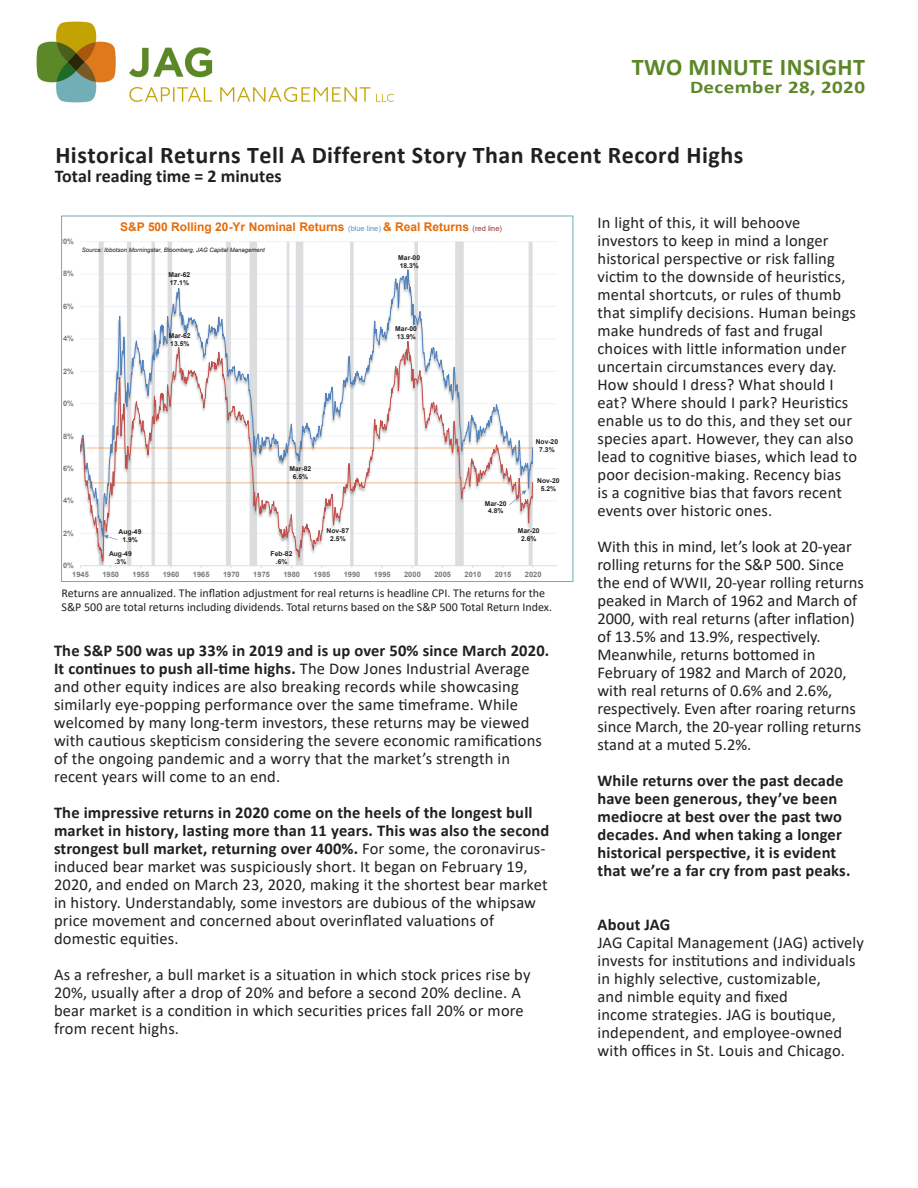
<style>
.page{position:relative;width:918px;height:1188px;background:#fff}
.page>*{position:absolute;margin:0;border:0;box-sizing:border-box;transform-origin:0 0}
.t1{font:700 24px "Calibri";letter-spacing:.02em;color:#231f20}
.t2{font:700 24px "Calibri";letter-spacing:.02em;color:#5c8727}
.t3{font:700 18px "Calibri";color:#231f20}
.t4{font:700 17.85px "Calibri";letter-spacing:.02em;color:#5c8727;scale:1.18 1}
.t5{font:16.5px/18px "Calibri";letter-spacing:.01em;color:#231f20}
.t6{font:700 16.5px/18px "Calibri";letter-spacing:.01em;color:#231f20}
.t7{font:12px/14.4px "Calibri";color:#231f20}
.t8{font:700 12px "Arial";color:#e46c0a}
.t9{font:700 7.5px "Arial";color:#76787b}
.t10{font:700 6.75px/7.8px "Arial";letter-spacing:.005em;color:#231f20;text-align:center}
.t11{font:italic 6px "Arial";letter-spacing:-.005em;color:#231f20}
.s1{font-weight:400;font-size:7.5px;color:#558ed5}
.s2{font-weight:400;font-size:7.5px;color:#953735}
.s3{font-weight:700}
</style>
<div class="page">
<img style="left:36px;top:22px;width:357px;height:81px">
<svg style="left:80px;top:241px;width:477px;height:327px"></svg>
<hr style="left:86px;top:448px;width:446px;height:1px;background:#e46c0a;opacity:.5">
<hr style="left:86px;top:483px;width:446px;height:1px;background:#e46c0a;opacity:.5">
<p class="t2" style="left:632px;top:50px;width:235px">TWO MINUTE INSIGHT</p>
<p class="t4" style="left:690px;top:75px;width:150px">December 28, 2020</p>
<p class="t1" style="left:55px;top:138px;width:689px">Historical Returns Tell A Different Story Than Recent Record Highs</p>
<p class="t3" style="left:55px;top:164px;width:228px">Total reading time = 2 minutes</p>
<p class="t9" style="left:59px;top:236px;width:17px">20%</p>
<p class="t9" style="left:59px;top:269px;width:17px">18%</p>
<p class="t9" style="left:59px;top:301px;width:17px">16%</p>
<p class="t9" style="left:59px;top:333px;width:17px">14%</p>
<p class="t8" style="left:120px;top:219px;width:383px">S&amp;P 500 Rolling 20-Yr Nominal Returns <span class="s1">(blue line)</span> &amp; Real Returns <span class="s2">(red line)</span></p>
<p class="t11" style="left:82px;top:246px;width:185px">Source: Ibbotson Morningstar, Bloomberg, JAG Capital Management</p>
<p class="t10" style="left:168px;top:271px;width:23px;text-align:left">Mar-62<br>17.1%</p>
<p class="t10" style="left:398px;top:254px;width:23px;text-align:left">Mar-00<br>18.3%</p>
<p class="t10" style="left:169px;top:331px;width:23px;text-align:left">Mar-62<br>13.5%</p>
<p class="t10" style="left:395px;top:325px;width:23px;text-align:left">Mar-00<br>13.9%</p>
<p class="t9" style="left:59px;top:366px;width:17px">12%</p>
<p class="t9" style="left:59px;top:398px;width:17px">10%</p>
<p class="t9" style="left:63px;top:431px;width:12px">8%</p>
<p class="t10" style="left:536px;top:438px;width:24px">Nov-20<br>7.3%</p>
<p class="t10" style="left:537px;top:477px;width:24px">Nov-20<br>5.2%</p>
<p class="t10" style="left:518px;top:527px;width:23px">Mar-20<br>2.6%</p>
<p class="t9" style="left:63px;top:463px;width:12px">6%</p>
<p class="t10" style="left:289px;top:465px;width:23px">Mar-82<br>6.5%</p>
<p class="t9" style="left:63px;top:495px;width:12px">4%</p>
<p class="t10" style="left:485px;top:499px;width:23px">Mar-20<br>4.8%</p>
<p class="t10" style="left:327px;top:527px;width:24px">Nov-87<br>2.5%</p>
<p class="t10" style="left:119px;top:528px;width:24px">Aug-49<br>1.9%</p>
<p class="t10" style="left:109px;top:550px;width:24px">Aug-49 .3%</p>
<p class="t7" style="left:62px;top:585px;width:492px">Returns are annualized. The inflation adjustment for real returns is headline CPI. The returns for the<br>S&amp;P 500 are total returns including dividends. Total returns based on the S&amp;P 500 Total Return Index.</p>
<p class="t9" style="left:63px;top:528px;width:12px">2%</p>
<p class="t10" style="left:271px;top:550px;width:23px">Feb-82 .6%</p>
<p class="t9" style="left:63px;top:560px;width:12px">0%</p>
<p class="t9" style="left:72px;top:569px;width:18px">1945</p>
<p class="t9" style="left:102px;top:569px;width:18px">1950</p>
<p class="t9" style="left:133px;top:569px;width:18px">1955</p>
<p class="t9" style="left:163px;top:569px;width:18px">1960</p>
<p class="t9" style="left:193px;top:569px;width:18px">1965</p>
<p class="t9" style="left:223px;top:569px;width:18px">1970</p>
<p class="t9" style="left:253px;top:569px;width:18px">1975</p>
<p class="t9" style="left:283px;top:569px;width:18px">1980</p>
<p class="t9" style="left:314px;top:569px;width:18px">1985</p>
<p class="t9" style="left:344px;top:569px;width:18px">1990</p>
<p class="t9" style="left:374px;top:569px;width:18px">1995</p>
<p class="t9" style="left:404px;top:569px;width:18px">2000</p>
<p class="t9" style="left:434px;top:569px;width:18px">2005</p>
<p class="t9" style="left:465px;top:569px;width:18px">2010</p>
<p class="t9" style="left:495px;top:569px;width:18px">2015</p>
<p class="t9" style="left:525px;top:569px;width:18px">2020</p>
<p class="t5" style="left:54px;top:641px;width:497px"><span class="s3">The S&amp;P 500 was up 33% in 2019 and is up over 50% since March 2020.<br>It continues to push all-time highs.</span> The Dow Jones Industrial Average and other equity indices are also breaking records while showcasing similarly eye-popping performance over the same timeframe. While welcomed by many long-term investors, these returns may be viewed with cautious skepticism considering the severe economic ramifications of the ongoing pandemic and a worry that the market’s strength in recent years will come to an end.</p>
<p class="t5" style="left:54px;top:803px;width:497px"><span class="s3">The impressive returns in 2020 come on the heels of the longest bull market in history, lasting more than 11 years. This was also the second strongest bull market, returning over 400%.</span> For some, the coronavirus&shy;induced bear market was suspiciously short. It began on February 19, 2020, and ended on March 23, 2020, making it the shortest bear market in history. Understandably, some investors are dubious of the whipsaw price movement and concerned about overinflated valuations of domestic equities.</p>
<p class="t5" style="left:54px;top:965px;width:478px">As a refresher, a bull market is a situation in which stock prices rise by 20%, usually after a drop of 20% and before a second 20% decline. A bear market is a condition in which securities prices fall 20% or more from recent highs.</p>
<p class="t5" style="left:598px;top:213px;width:261px">In light of this, it will behoove investors to keep in mind a longer historical perspective or risk falling victim to the downside of heuristics, mental shortcuts, or rules of thumb that simplify decisions. Human beings make hundreds of fast and frugal choices with little information under uncertain circumstances every day.<br>How should I dress? What should I eat? Where should I park? Heuristics enable us to do this, and they set our species apart. However, they can also lead to cognitive biases, which lead to poor decision-making. Recency bias<br>is a cognitive bias that favors recent events over historic ones.</p>
<p class="t5" style="left:598px;top:538px;width:268px">With this in mind, let’s look at 20-year rolling returns for the S&amp;P 500. Since the end of WWII, 20-year rolling returns peaked in March of 1962 and March of 2000, with real returns (after inflation) of 13.5% and 13.9%, respectively.<br>Meanwhile, returns bottomed in February of 1982 and March of 2020, with real returns of 0.6% and 2.6%, respectively. Even after roaring returns since March, the 20-year rolling returns stand at a muted 5.2%.</p>
<p class="t6" style="left:598px;top:772px;width:254px">While returns over the past decade have been generous, they’ve been mediocre at best over the past two decades. And when taking a longer historical perspective, it is evident that we’re a far cry from past peaks.</p>
<p class="t5" style="left:598px;top:915px;width:268px"><span class="s3">About JAG<br></span>JAG Capital Management (JAG) actively invests for institutions and individuals in highly selective, customizable,<br>and nimble equity and fixed<br>income strategies. JAG is boutique, independent, and employee-owned with offices in St. Louis and Chicago.</p>
</div>
